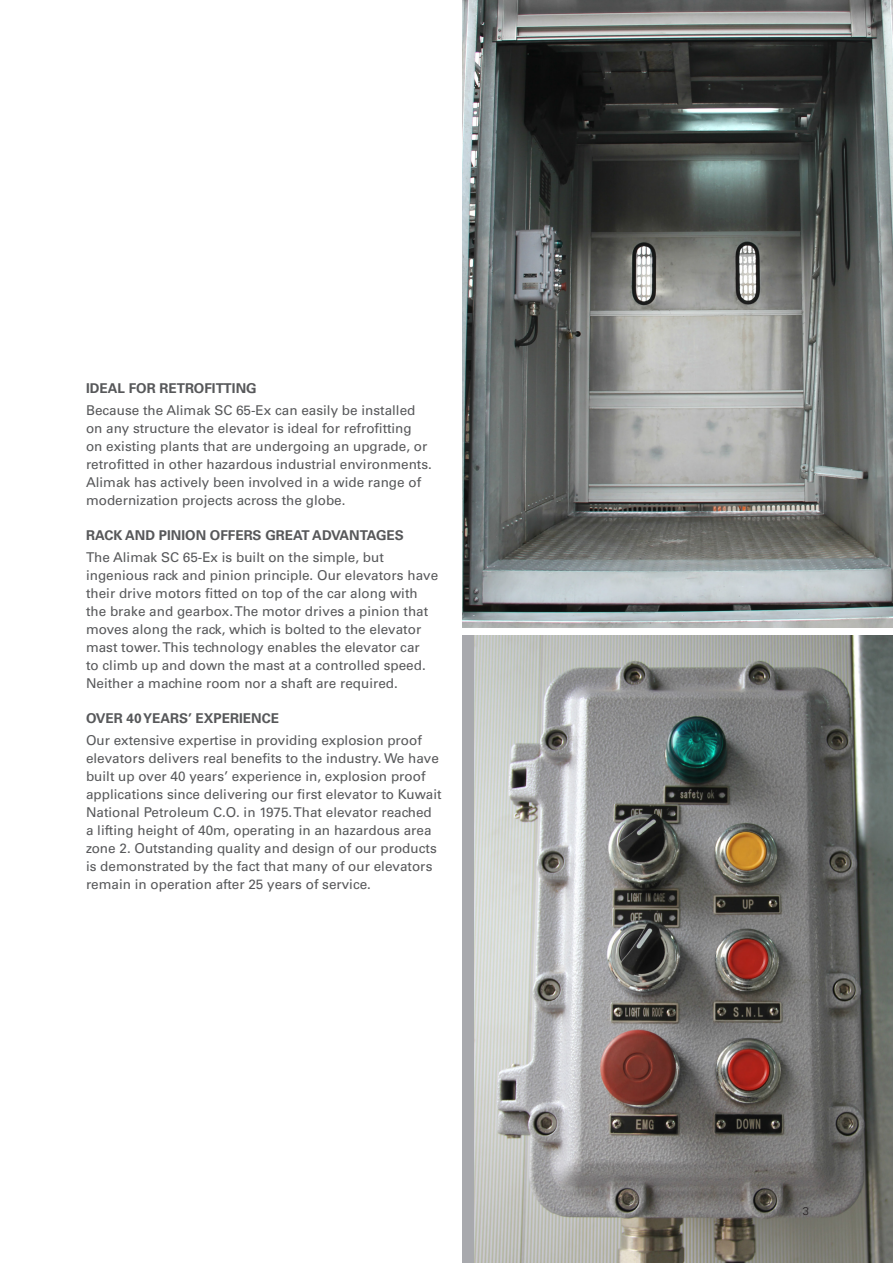
<style>
.page{position:relative;width:893px;height:1263px;background:#fff}
.page>*{position:absolute;margin:0;border:0;box-sizing:border-box;transform-origin:0 0}
.Regular_text{font:13.5px/18px "Univers LT Std";color:#57585a}
.Headline{font:700 13.5px "Univers LT Std";color:#57585a}
.t1{font:300 11.25px "Univers LT Std";color:#231f20}
</style>
<div class="page">
<img style="left:463px;top:0;width:430px;height:628px">
<div style="left:463px;top:635px;width:430px;height:628px;background:#a8a9ad"></div>
<img style="left:474px;top:635px;width:419px;height:628px">
<p class="Headline" style="left:86px;top:380px;width:172px">IDEAL FOR RETROFITTING</p>
<p class="Regular_text" style="left:86px;top:401px;width:347px">Because the Alimak SC 65-Ex can easily be installed on any structure the elevator is ideal for refrofitting<br>on existing plants that are undergoing an upgrade, or retrofitted in other hazardous industrial environments.<br>Alimak has actively been involved in a wide range of modernization projects across the globe.</p>
<p class="Headline" style="left:86px;top:527px;width:319px">RACK AND PINION OFFERS GREAT ADVANTAGES</p>
<p class="Regular_text" style="left:86px;top:548px;width:354px">The Alimak SC 65-Ex is built on the simple, but ingenious rack and pinion principle. Our elevators have their drive motors fitted on top of the car along with the brake and gearbox. The motor drives a pinion that moves along the rack, which is bolted to the elevator mast tower. This technology enables the elevator car<br>to climb up and down the mast at a controlled speed.<br>Neither a machine room nor a shaft are required.</p>
<p class="Headline" style="left:86px;top:710px;width:194px">OVER 40 YEARS’ EXPERIENCE</p>
<p class="Regular_text" style="left:86px;top:732px;width:357px">Our extensive expertise in providing explosion proof elevators delivers real benefits to the industry. We have built up over 40 years’ experience in, explosion proof applications since delivering our first elevator to Kuwait National Petroleum C.O. in 1975. That elevator reached a lifting height of 40m, operating in an hazardous area zone 2. Outstanding quality and design of our products is demonstrated by the fact that many of our elevators remain in operation after 25 years of service.</p>
<p class="t1" style="left:803px;top:1204px;width:8px">3</p>
</div>
